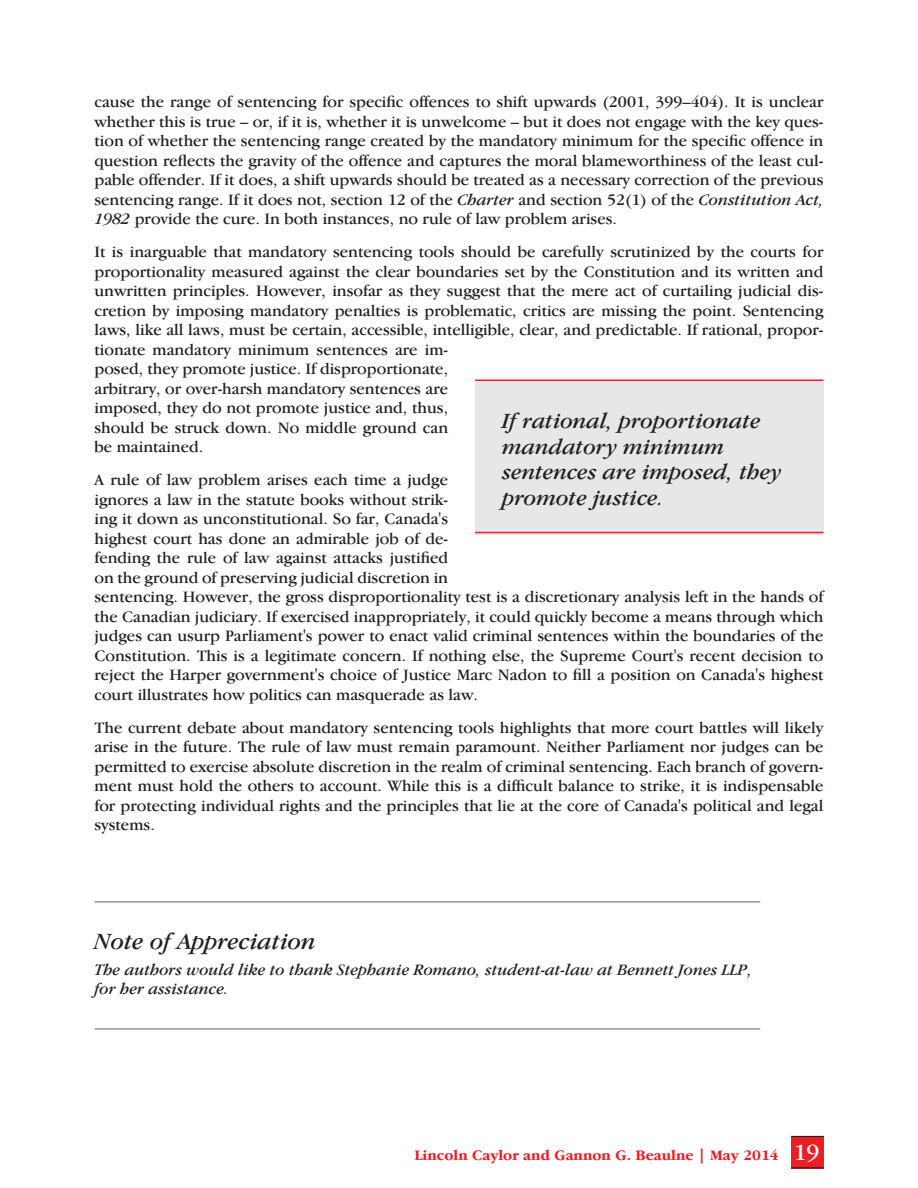
<style>
.page{position:relative;width:918px;height:1188px;background:#fff}
.page>*{position:absolute;margin:0;border:0;box-sizing:border-box;transform-origin:0 0}
.subheading_Garamond{font:italic 24px "Garamond IT Cby BT";color:#231f20}
.Quote_Right_Page{font:italic 22.5px/25.5px "Garamond IT Cby BT";color:#231f20}
.Body_garamond_11_13{font:16.5px/19.5px "Garamond IT Cby BT";color:#231f20;text-align:justify}
.Body_garamond_11_13-2{font:italic 16.5px/19.5px "Garamond IT Cby BT";color:#231f20}
.t1{font:700 15px "Garamond IT Cby BT";color:#ed1d24}
.s1{font-style:italic}
.s2{font-weight:400;font-size:24px;color:#fff}
</style>
<div class="page">
<div style="left:791px;top:1136px;width:33px;height:32px;background:#ed1d24"></div>
<hr style="left:791px;top:1136px;width:33px;height:1px;background:#231f20">
<hr style="left:791px;top:1167px;width:33px;height:1px;background:#231f20">
<div style="left:475px;top:381px;width:349px;height:153px;background:#e6e7e8"></div>
<hr style="left:475px;top:380px;width:348px;height:1px;background:#ed1d24">
<hr style="left:475px;top:532px;width:348px;height:1px;background:#ed1d24">
<hr style="left:94px;top:901px;width:666px;height:2px;background:#939598">
<hr style="left:94px;top:1028px;width:666px;height:2px;background:#939598">
<p class="Body_garamond_11_13" style="left:94px;top:92px;width:731px">cause the range of sentencing for specific offences to shift upwards (2001, 399–404). It is unclear whether this is true – or, if it is, whether it is unwelcome – but it does not engage with the key ques&shy;tion of whether the sentencing range created by the mandatory minimum for the specific offence in question reflects the gravity of the offence and captures the moral blameworthiness of the least cul&shy;pable offender. If it does, a shift upwards should be treated as a necessary correction of the previous sentencing range. If it does not, section 12 of the <span class="s1">Charter</span> and section 52(1) of the <span class="s1">Constitution Act, 1982</span> provide the cure. In both instances, no rule of law problem arises.</p>
<p class="Body_garamond_11_13" style="left:95px;top:242px;width:731px;text-align:left">It is inarguable that mandatory sentencing tools should be carefully scrutinized by the courts for proportionality measured against the clear boundaries set by the Constitution and its written and unwritten principles. However, insofar as they suggest that the mere act of curtailing judicial dis&shy;cretion by imposing mandatory penalties is problematic, critics are missing the point. Sentencing laws, like all laws, must be certain, accessible, intelligible, clear, and predictable. If rational, propor&shy;tionate mandatory minimum sentences are im-<br>posed, they promote justice. If disproportionate,<br>arbitrary, or over-harsh mandatory sentences are<br>imposed, they do not promote justice and, thus,<br>should be struck down. No middle ground can<br>be maintained.</p>
<p class="Body_garamond_11_13" style="left:95px;top:470px;width:731px;text-align:left">A rule of law problem arises each time a judge<br>ignores a law in the statute books without strik-<br>ing it down as unconstitutional. So far, Canada's<br>highest court has done an admirable job of de-<br>fending the rule of law against attacks justified<br>on the ground of preserving judicial discretion in<br>sentencing. However, the gross disproportionality test is a discretionary analysis left in the hands of the Canadian judiciary. If exercised inappropriately, it could quickly become a means through which judges can usurp Parliament's power to enact valid criminal sentences within the boundaries of the Constitution. This is a legitimate concern. If nothing else, the Supreme Court's recent decision to reject the Harper government's choice of Justice Marc Nadon to fill a position on Canada's highest court illustrates how politics can masquerade as law.</p>
<p class="Body_garamond_11_13" style="left:95px;top:717px;width:731px">The current debate about mandatory sentencing tools highlights that more court battles will likely arise in the future. The rule of law must remain paramount. Neither Parliament nor judges can be permitted to exercise absolute discretion in the realm of criminal sentencing. Each branch of govern&shy;ment must hold the others to account. While this is a difficult balance to strike, it is indispensable for protecting individual rights and the principles that lie at the core of Canada's political and legal systems.</p>
<p class="Quote_Right_Page" style="left:502px;top:408px;width:281px">If rational, proportionate mandatory minimum sentences are imposed, they promote justice.</p>
<p class="subheading_Garamond" style="left:94px;top:927px;width:223px">Note of Appreciation</p>
<p class="Body_garamond_11_13-2" style="left:94px;top:960px;width:659px">The authors would like to thank Stephanie Romano, student-at-law at Bennett Jones LLP, for her assistance.</p>
<p class="t1" style="left:414px;top:1147px;width:407px">Lincoln Caylor and Gannon G. Beaulne | May 2014 <span class="s2">19</span></p>
</div>
